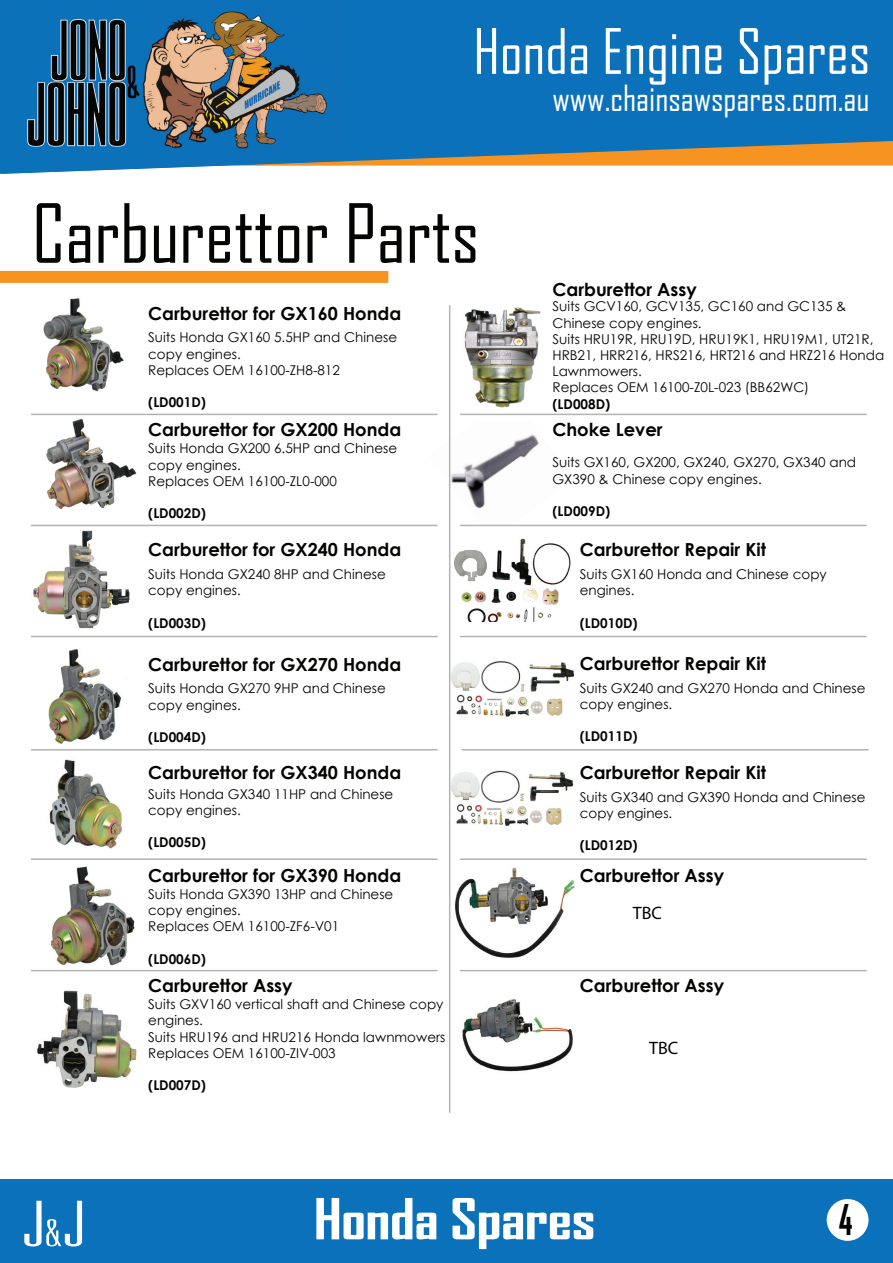
<style>
.page{position:relative;width:893px;height:1263px;background:#fff}
.page>*{position:absolute;margin:0;border:0;box-sizing:border-box;transform-origin:0 0}
.t1{font:78px "Agency FB";color:#040503}
.t2{font:63px "Universal Accreditation";color:#fff;scale:1.76 1}
.t3{font:60px "Agency FB";color:#fff}
.t4{font:700 condensed 54.15px "Agency FB";color:#fff;scale:1.44 1}
.t5{font:700 condensed 40.5px "Agency FB";color:#040503}
.t6{font:34.5px "Agency FB";color:#fff}
.t7{font:700 18px "Century Gothic";color:#040503}
.t8{font:18px "Myriad Pro";color:#040503}
.t9{font:13.5px/16.2px "Century Gothic";color:#040503}
.t10{font:700 13.5px "Century Gothic";color:#040503}
.s1{font-size:37.5px}
</style>
<div class="page">
<img style="left:450px;top:858px;width:125px;height:110px">
<img style="left:429px;top:420px;width:144px;height:107px">
<svg style="left:0;top:0;width:893px;height:174px;background:#297ab0"></svg>
<img style="left:52px;top:172px;width:293px;height:2px">
<img style="left:52px;top:44px;width:100px;height:102px">
<img style="left:152px;top:0;width:144px;height:146px">
<img style="left:296px;top:0;width:49px;height:146px">
<img style="left:3px;top:0;width:154px;height:44px">
<img style="left:3px;top:43px;width:49px;height:131px">
<img style="left:51px;top:146px;width:294px;height:26px">
<div style="left:0;top:271px;width:388px;height:12px;background:#f79321"></div>
<img style="left:43px;top:298px;width:81px;height:94px">
<img style="left:31px;top:413px;width:148px;height:114px">
<img style="left:31px;top:530px;width:128px;height:108px">
<img style="left:48px;top:649px;width:73px;height:95px">
<img style="left:31px;top:750px;width:144px;height:99px">
<img style="left:31px;top:866px;width:155px;height:104px">
<img style="left:31px;top:971px;width:164px;height:117px">
<img style="left:427px;top:305px;width:147px;height:115px">
<img style="left:450px;top:527px;width:121px;height:95px">
<img style="left:450px;top:622px;width:124px;height:111px">
<img style="left:450px;top:733px;width:123px;height:125px">
<img style="left:450px;top:969px;width:130px;height:115px">
<hr style="left:449px;top:305px;width:1px;height:808px;background:#b3b3b3">
<hr style="left:31px;top:414px;width:407px;height:1px;background:#b3b3b3">
<hr style="left:31px;top:525px;width:407px;height:1px;background:#b3b3b3">
<hr style="left:31px;top:636px;width:407px;height:1px;background:#b3b3b3">
<hr style="left:31px;top:749px;width:407px;height:1px;background:#b3b3b3">
<hr style="left:31px;top:858px;width:407px;height:2px;background:#b3b3b3">
<hr style="left:31px;top:970px;width:407px;height:1px;background:#b3b3b3">
<hr style="left:460px;top:414px;width:407px;height:1px;background:#b3b3b3">
<hr style="left:460px;top:525px;width:407px;height:1px;background:#b3b3b3">
<hr style="left:460px;top:636px;width:407px;height:1px;background:#b3b3b3">
<hr style="left:462px;top:749px;width:406px;height:1px;background:#b3b3b3">
<hr style="left:460px;top:858px;width:407px;height:2px;background:#b3b3b3">
<hr style="left:460px;top:970px;width:407px;height:1px;background:#b3b3b3">
<div style="left:0;top:1179px;width:893px;height:84px;background:#0a71ba"></div>
<div style="left:827px;top:1199px;width:41px;height:42px;background:#fff;border-radius:50%"></div>
<h3 class="t3" style="left:473px;top:15px;width:399px">Honda Engine Spares</h3>
<h3 class="t6" style="left:552px;top:77px;width:318px">www.chainsawspares.com.au</h3>
<h1 class="t1" style="left:32px;top:186px;width:449px">Carburettor Parts</h1>
<h3 class="t7" style="left:148px;top:300px;width:255px">Carburettor for GX160 Honda</h3>
<p class="t9" style="left:148px;top:329px;width:250px">Suits Honda GX160 5.5HP and Chinese copy engines.<br>Replaces OEM 16100-ZH8-812</p>
<p class="t10" style="left:148px;top:392px;width:59px">(LD001D)</p>
<h3 class="t7" style="left:148px;top:416px;width:255px">Carburettor for GX200 Honda</h3>
<p class="t9" style="left:148px;top:440px;width:250px">Suits Honda GX200 6.5HP and Chinese copy engines.<br>Replaces OEM 16100-ZL0-000</p>
<p class="t10" style="left:148px;top:503px;width:59px">(LD002D)</p>
<h3 class="t7" style="left:148px;top:536px;width:255px">Carburettor for GX240 Honda</h3>
<p class="t9" style="left:148px;top:566px;width:239px">Suits Honda GX240 8HP and Chinese copy engines.</p>
<p class="t10" style="left:148px;top:613px;width:59px">(LD003D)</p>
<h3 class="t7" style="left:148px;top:650px;width:255px">Carburettor for GX270 Honda</h3>
<p class="t9" style="left:148px;top:680px;width:239px">Suits Honda GX270 9HP and Chinese copy engines.</p>
<p class="t10" style="left:148px;top:727px;width:59px">(LD004D)</p>
<h3 class="t7" style="left:148px;top:758px;width:255px">Carburettor for GX340 Honda</h3>
<p class="t9" style="left:148px;top:785px;width:247px">Suits Honda GX340 11HP and Chinese copy engines.</p>
<p class="t10" style="left:148px;top:832px;width:59px">(LD005D)</p>
<h3 class="t7" style="left:148px;top:862px;width:255px">Carburettor for GX390 Honda</h3>
<p class="t9" style="left:148px;top:886px;width:247px">Suits Honda GX390 13HP and Chinese copy engines.<br>Replaces OEM 16100-ZF6-V01</p>
<p class="t10" style="left:148px;top:948px;width:59px">(LD006D)</p>
<h3 class="t7" style="left:148px;top:972px;width:146px">Carburettor Assy</h3>
<p class="t9" style="left:148px;top:996px;width:299px">Suits GXV160 vertical shaft and Chinese copy engines.<br>Suits HRU196 and HRU216 Honda lawnmowers<br>Replaces OEM 16100-ZIV-003</p>
<p class="t10" style="left:148px;top:1075px;width:59px">(LD007D)</p>
<h3 class="t7" style="left:552px;top:276px;width:146px">Carburettor Assy</h3>
<p class="t9" style="left:552px;top:298px;width:333px">Suits GCV160, GCV135, GC160 and GC135 &amp; Chinese copy engines.<br>Suits HRU19R, HRU19D, HRU19K1, HRU19M1, UT21R, HRB21, HRR216, HRS216, HRT216 and HRZ216 Honda Lawnmowers.<br>Replaces OEM 16100-Z0L-023 (BB62WC)</p>
<p class="t10" style="left:552px;top:393px;width:59px">(LD008D)</p>
<h3 class="t7" style="left:552px;top:416px;width:112px">Choke Lever</h3>
<p class="t9" style="left:552px;top:454px;width:305px">Suits GX160, GX200, GX240, GX270, GX340 and<br>GX390 &amp; Chinese copy engines.</p>
<p class="t10" style="left:552px;top:501px;width:59px">(LD009D)</p>
<h3 class="t7" style="left:580px;top:536px;width:188px">Carburettor Repair Kit</h3>
<p class="t9" style="left:580px;top:566px;width:248px">Suits GX160 Honda and Chinese copy engines.</p>
<p class="t10" style="left:580px;top:613px;width:59px">(LD010D)</p>
<h3 class="t7" style="left:580px;top:649px;width:188px">Carburettor Repair Kit</h3>
<p class="t9" style="left:580px;top:679px;width:287px">Suits GX240 and GX270 Honda and Chinese copy engines.</p>
<p class="t10" style="left:580px;top:726px;width:59px">(LD011D)</p>
<h3 class="t7" style="left:580px;top:758px;width:188px">Carburettor Repair Kit</h3>
<p class="t9" style="left:580px;top:789px;width:287px">Suits GX340 and GX390 Honda and Chinese copy engines.</p>
<p class="t10" style="left:580px;top:835px;width:59px">(LD012D)</p>
<h3 class="t7" style="left:580px;top:862px;width:146px">Carburettor Assy</h3>
<h3 class="t8" style="left:633px;top:902px;width:31px">TBC</h3>
<h3 class="t7" style="left:580px;top:972px;width:146px">Carburettor Assy</h3>
<h3 class="t8" style="left:649px;top:1037px;width:31px">TBC</h3>
<h2 class="t2" style="left:24px;top:1196px;width:36px">J<span class="s1">&amp;</span>J</h2>
<h3 class="t4" style="left:314px;top:1190px;width:197px">Honda Spares</h3>
<h3 class="t5" style="left:839px;top:1198px;width:15px">4</h3>
</div>
